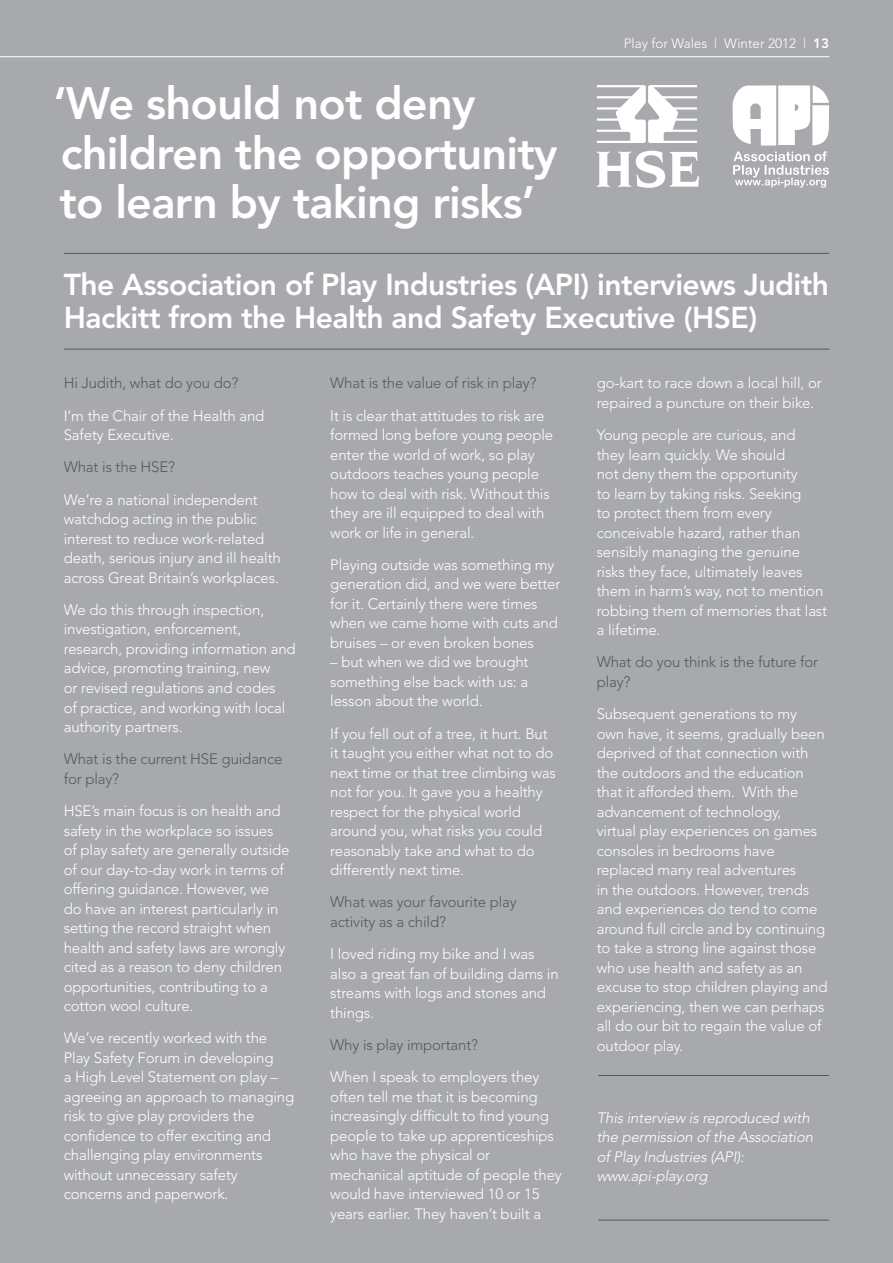
<style>
.page{position:relative;width:893px;height:1263px;background:#a7a9ac}
.page>*{position:absolute;margin:0;border:0;box-sizing:border-box;transform-origin:0 0}
.t1{font:800 45px/49.5px "Avenir";letter-spacing:-.015em;color:#fff}
.t2{font:800 30px/33px "Avenir";letter-spacing:-.015em;color:#fff}
.t3{font:300 15px/19.5px "Avenir";letter-spacing:-.01em;color:#fff}
.t4{font:300 15px/19.5px "Avenir";letter-spacing:-.01em;color:#58595b}
.t5{font:italic 300 15px/19.5px "Avenir";letter-spacing:-.01em;color:#fff}
.t6{font:300 13.5px "Avenir";color:#fff}
.s1{font-weight:800}
</style>
<div class="page">
<hr style="left:598px;top:1220px;width:231px;height:1px;background:#58595b">
<hr style="left:598px;top:1075px;width:231px;height:1px;background:#58595b">
<hr style="left:64px;top:349px;width:765px;height:1px;background:#58595b">
<hr style="left:64px;top:253px;width:765px;height:1px;background:#58595b">
<hr style="left:0;top:56px;width:829px;height:1px;background:#fff">
<svg style="left:733px;top:85px;width:96px;height:60px"></svg>
<svg style="left:733px;top:151px;width:96px;height:37px"></svg>
<svg style="left:597px;top:85px;width:100px;height:58px"></svg>
<svg style="left:597px;top:151px;width:102px;height:37px"></svg>
<h1 class="t1" style="left:53px;top:79px;width:506px">‘We should not deny children the opportunity to learn by taking risks’</h1>
<p class="t6" style="left:624px;top:35px;width:207px">Play for Wales | Winter 2012 | <span class="s1">13</span></p>
<h2 class="t2" style="left:64px;top:268px;width:767px">The Association of Play Industries (API) interviews Judith<br>Hackitt from the Health and Safety Executive (HSE)</h2>
<p class="t4" style="left:64px;top:373px;width:176px">Hi Judith, what do you do?</p>
<p class="t3" style="left:64px;top:406px;width:202px">I’m the Chair of the Health and<br>Safety Executive.</p>
<p class="t4" style="left:64px;top:457px;width:113px">What is the HSE?</p>
<p class="t3" style="left:64px;top:490px;width:219px">We’re a national independent watchdog acting in the public interest to reduce work-related death, serious injury and ill health across Great Britain’s workplaces.</p>
<p class="t3" style="left:64px;top:600px;width:233px">We do this through inspection, investigation, enforcement, research, providing information and advice, promoting training, new<br>or revised regulations and codes<br>of practice, and working with local authority partners.</p>
<p class="t4" style="left:64px;top:749px;width:220px">What is the current HSE guidance for play?</p>
<p class="t3" style="left:64px;top:801px;width:227px">HSE’s main focus is on health and safety in the workplace so issues of play safety are generally outside of our day-to-day work in terms of offering guidance. However, we do have an interest particularly in setting the record straight when health and safety laws are wrongly cited as a reason to deny children opportunities, contributing to a cotton wool culture.</p>
<p class="t3" style="left:64px;top:1028px;width:232px">We’ve recently worked with the<br>Play Safety Forum in developing<br>a High Level Statement on play – agreeing an approach to managing risk to give play providers the confidence to offer exciting and challenging play environments without unnecessary safety concerns and paperwork.</p>
<p class="t4" style="left:330px;top:373px;width:208px">What is the value of risk in play?</p>
<p class="t3" style="left:330px;top:406px;width:224px">It is clear that attitudes to risk are formed long before young people enter the world of work, so play outdoors teaches young people how to deal with risk. Without this they are ill equipped to deal with work or life in general.</p>
<p class="t3" style="left:330px;top:555px;width:232px">Playing outside was something my generation did, and we were better for it. Certainly there were times when we came home with cuts and bruises – or even broken bones</p>
<p class="t3" style="left:330px;top:652px;width:200px;text-align:justify">– but when we did we brought something else back with us: a lesson about the world.</p>
<p class="t3" style="left:330px;top:724px;width:227px">If you fell out of a tree, it hurt. But it taught you either what not to do next time or that tree climbing was not for you. It gave you a healthy respect for the physical world around you, what risks you could reasonably take and what to do differently next time.</p>
<p class="t4" style="left:330px;top:892px;width:188px">What was your favourite play activity as a child?</p>
<p class="t3" style="left:330px;top:944px;width:230px">I loved riding my bike and I was also a great fan of building dams in streams with logs and stones and things.</p>
<p class="t4" style="left:330px;top:1035px;width:149px">Why is play important?</p>
<p class="t3" style="left:330px;top:1067px;width:233px">When I speak to employers they often tell me that it is becoming increasingly difficult to find young people to take up apprenticeships who have the physical or mechanical aptitude of people they would have interviewed 10 or 15 years earlier. They haven’t built a</p>
<p class="t3" style="left:597px;top:373px;width:227px">go-kart to race down a local hill, or repaired a puncture on their bike.</p>
<p class="t3" style="left:597px;top:425px;width:232px">Young people are curious, and they learn quickly. We should<br>not deny them the opportunity<br>to learn by taking risks. Seeking<br>to protect them from every conceivable hazard, rather than sensibly managing the genuine risks they face, ultimately leaves them in harm’s way, not to mention robbing them of memories that last a lifetime.</p>
<p class="t4" style="left:597px;top:652px;width:223px">What do you think is the future for play?</p>
<p class="t3" style="left:597px;top:704px;width:232px">Subsequent generations to my own have, it seems, gradually been deprived of that connection with the outdoors and the education that it afforded them. With the advancement of technology,<br>virtual play experiences on games consoles in bedrooms have replaced many real adventures<br>in the outdoors. However, trends and experiences do tend to come around full circle and by continuing to take a strong line against those who use health and safety as an excuse to stop children playing and experiencing, then we can perhaps all do our bit to regain the value of outdoor play.</p>
<p class="t5" style="left:597px;top:1108px;width:218px">This interview is reproduced with the permission of the Association of Play Industries (API): www.api-play.org</p>
</div>
